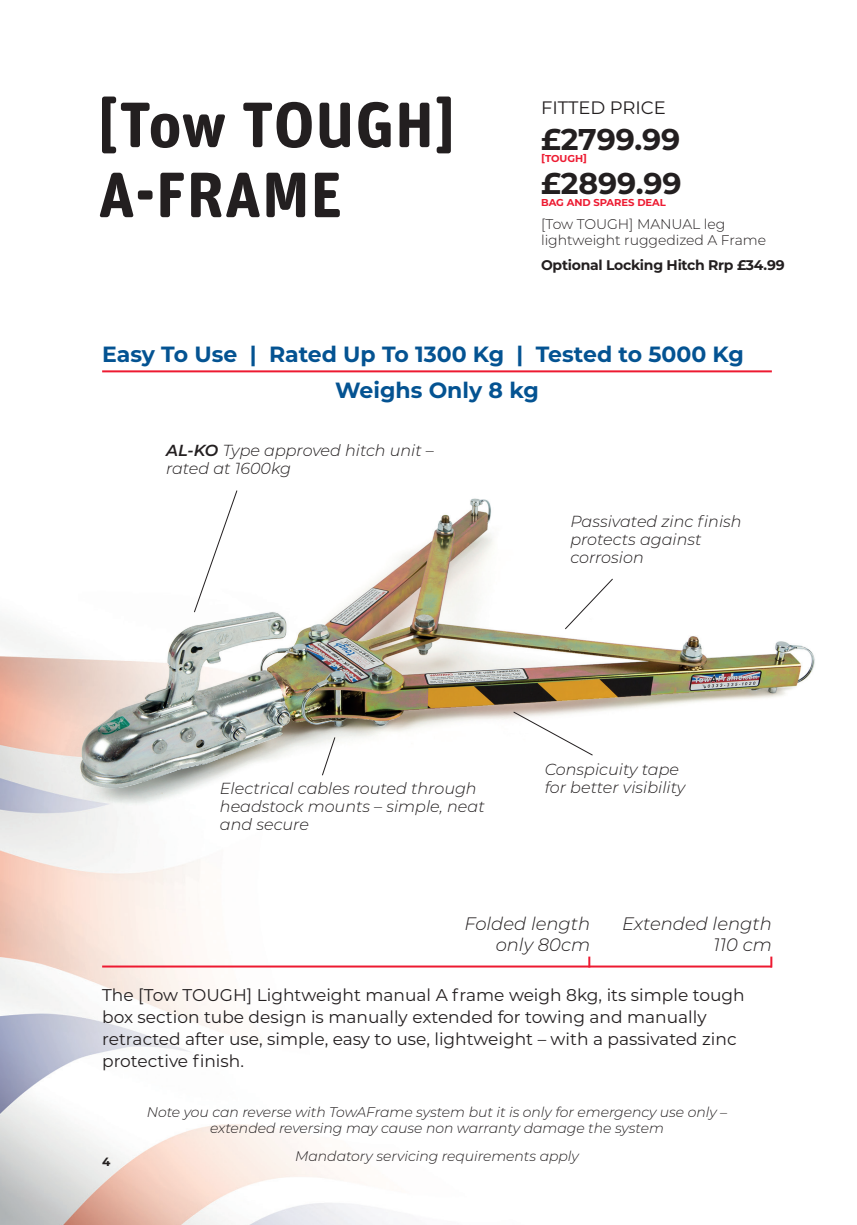
<style>
.page{position:relative;width:857px;height:1225px;background:#fff}
.page>*{position:absolute;margin:0;border:0;box-sizing:border-box;transform-origin:0 0}
.t1{font:700 64px "Unit Rounded Pro";letter-spacing:.01em;color:#231f20}
.text{font:700 30px "Montserrat";letter-spacing:-.005em;color:#231f20}
.t2{font:700 22px "Montserrat";color:#045392}
.t3{font:italic 300 18px "Montserrat";color:#231f20}
.text-2{font:18px "Montserrat";letter-spacing:-.005em;color:#231f20}
.text-3{font:17px/22px "Montserrat";color:#231f20}
.t4{font:italic 300 16px/18px "Montserrat";color:#231f20}
.text-4{font:italic 300 14px/16px "Montserrat";letter-spacing:-.005em;color:#231f20;text-align:center}
.text-5{font:300 14px "Montserrat";letter-spacing:-.005em;color:#231f20}
.text-6{font:700 14px "Montserrat";letter-spacing:-.02em;color:#231f20}
.t5{font:700 12px "Montserrat";color:#231f20}
.text-7{font:700 10px "Montserrat";letter-spacing:-.005em;color:#ed1a31}
.s1{font-weight:600}
</style>
<div class="page">
<img style="left:0;top:620px;width:773px;height:605px">
<img style="left:17px;top:498px;width:798px;height:344px">
<svg style="left:193px;top:490px;width:45px;height:123px"></svg>
<svg style="left:321px;top:736px;width:15px;height:40px"></svg>
<svg style="left:512px;top:710px;width:81px;height:46px"></svg>
<svg style="left:563px;top:577px;width:50px;height:53px"></svg>
<hr style="left:102px;top:370px;width:669px;height:2px;background:#ed1a31">
<hr style="left:102px;top:965px;width:669px;height:2px;background:#ed1a31">
<svg style="left:588px;top:956px;width:2px;height:10px"></svg>
<svg style="left:770px;top:956px;width:2px;height:11px"></svg>
<p class="t1" style="left:98px;top:79px;width:358px">[Tow TOUGH]</p>
<p class="t1" style="left:98px;top:149px;width:245px">A-FRAME</p>
<p class="text-2" style="left:541px;top:96px;width:126px">FITTED PRICE</p>
<p class="text" style="left:541px;top:117px;width:141px">£2799.99</p>
<p class="text-7" style="left:541px;top:151px;width:47px">[TOUGH]</p>
<p class="text" style="left:541px;top:162px;width:142px">£2899.99</p>
<p class="text-7" style="left:541px;top:195px;width:126px">BAG AND SPARES DEAL</p>
<p class="text-5" style="left:541px;top:214px;width:186px">[Tow TOUGH] MANUAL leg</p>
<p class="text-5" style="left:541px;top:230px;width:226px">lightweight ruggedized A Frame</p>
<p class="text-6" style="left:541px;top:255px;width:245px">Optional Locking Hitch Rrp £34.99</p>
<p class="t2" style="left:102px;top:338px;width:642px">Easy To Use | Rated Up To 1300 Kg | Tested to 5000 Kg</p>
<p class="t2" style="left:335px;top:374px;width:205px">Weighs Only 8 kg</p>
<p class="t4" style="left:166px;top:441px;width:269px"><span class="s1">AL-KO</span> Type approved hitch unit –</p>
<p class="t4" style="left:166px;top:459px;width:126px">rated at 1600kg</p>
<p class="t4" style="left:570px;top:512px;width:173px">Passivated zinc finish</p>
<p class="t4" style="left:570px;top:530px;width:133px">protects against</p>
<p class="t4" style="left:570px;top:548px;width:75px">corrosion</p>
<p class="t4" style="left:544px;top:760px;width:136px">Conspicuity tape</p>
<p class="t4" style="left:220px;top:779px;width:258px">Electrical cables routed through</p>
<p class="t4" style="left:544px;top:778px;width:142px">for better visibility</p>
<p class="t4" style="left:220px;top:797px;width:266px">headstock mounts – simple, neat and secure</p>
<p class="t3" style="left:464px;top:911px;width:127px">Folded length</p>
<p class="t3" style="left:495px;top:932px;width:96px">only 80cm</p>
<p class="t3" style="left:621px;top:911px;width:151px">Extended length</p>
<p class="t3" style="left:713px;top:932px;width:60px">110 cm</p>
<p class="text-3" style="left:102px;top:983px;width:643px">The [Tow TOUGH] Lightweight manual A frame weigh 8kg, its simple tough box section tube design is manually extended for towing and manually retracted after use, simple, easy to use, lightweight – with a passivated zinc protective finish.</p>
<p class="t5" style="left:102px;top:1152px;width:10px">4</p>
<p class="text-4" style="left:147px;top:1104px;width:581px">Note you can reverse with TowAFrame system but it is only for emergency use only – extended reversing may cause non warranty damage the system</p>
<p class="text-4" style="left:295px;top:1147px;width:285px">Mandatory servicing requirements apply</p>
</div>
